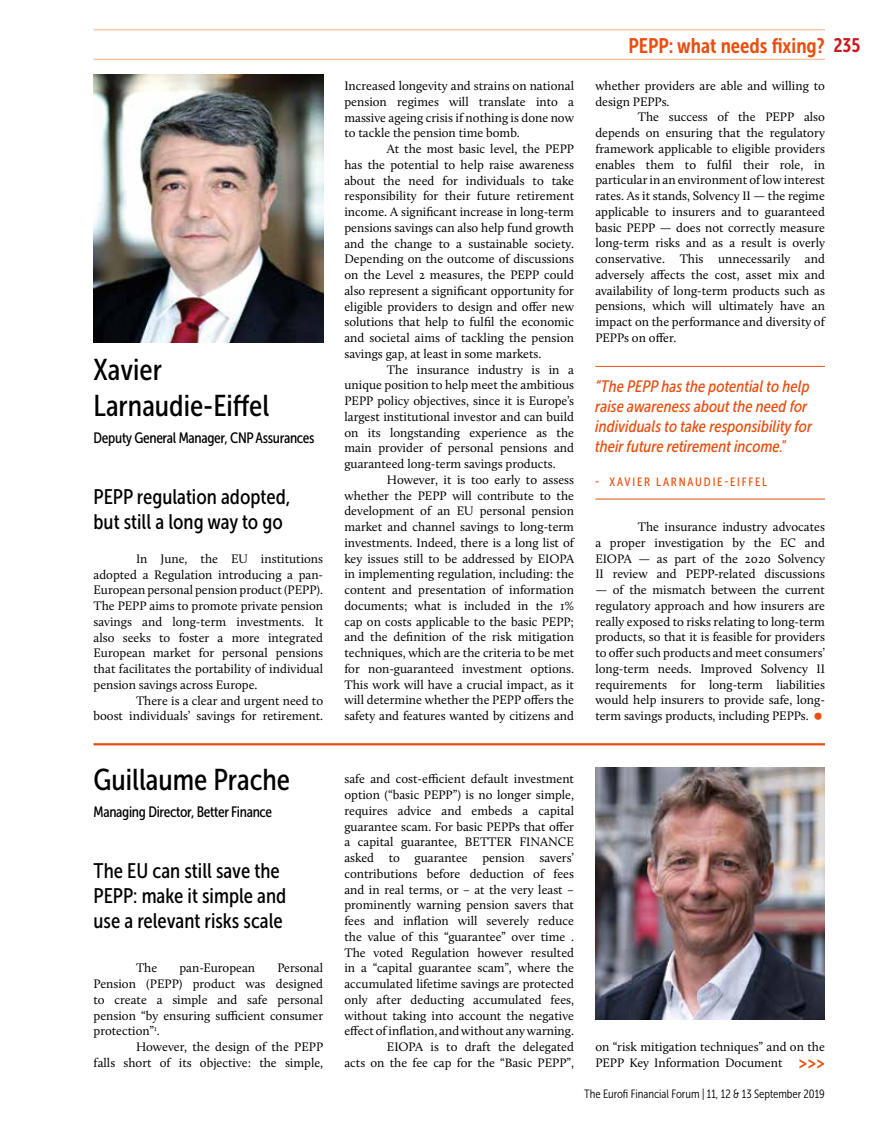
<style>
.page{position:relative;width:893px;height:1127px;background:#fff}
.page>*{position:absolute;margin:0;border:0;box-sizing:border-box;transform-origin:0 0}
.t1{font:30px/36px "Museo Sans Cond 500";color:#000}
.t2{font:21px/25.2px "Museo Sans Cond 500";color:#000}
.t3{font:21px "Museo Sans Cond 700";color:#e94e0f}
.t4{font:italic 16.5px/19.8px "Museo Sans Cond 500";color:#e94e0f}
.t5{font:15px "Museo Sans Cond 500";letter-spacing:-.02em;color:#000}
.t6{font:12.75px/15.8px "Calluna";color:#000;text-align:justify}
.t7{font:12px "Museo Sans Cond 300";color:#000}
.t8{font:12px "Museo Sans Cond 500";letter-spacing:.15em;color:#e94e0f}
.s1{font-size:19.5px;color:#cd171a}
.s2{font-family:"Museo Sans Cond 700";font-size:18px;color:#e94e0f}
</style>
<div class="page">
<img style="left:94px;top:74px;width:229px;height:268px">
<hr style="left:94px;top:29px;width:731px;height:1px;background:#f7ae83">
<hr style="left:94px;top:59px;width:731px;height:1px;background:#f7ae83">
<hr style="left:595px;top:366px;width:230px;height:1px;background:#e94e0f">
<hr style="left:595px;top:499px;width:230px;height:1px;background:#e94e0f">
<hr style="left:94px;top:743px;width:731px;height:2px;background:#e94e0f">
<img style="left:595px;top:767px;width:230px;height:252px">
<h1 class="t1" style="left:94px;top:352px;width:177px">Xavier<br>Larnaudie-Eiffel</h1>
<p class="t5" style="left:94px;top:430px;width:222px">Deputy General Manager, CNP Assurances</p>
<h2 class="t2" style="left:94px;top:484px;width:198px">PEPP regulation adopted, but still a long way to go</h2>
<p class="t6" style="left:94px;top:550px;width:231px;text-indent:43px">In June, the EU institutions adopted a Regulation introducing a pan-European personal pension product (PEPP).<br>The PEPP aims to promote private pension savings and long-term investments. It also seeks to foster a more integrated European market for personal pensions that facilitates the portability of individual pension savings across Europe.</p>
<p class="t6" style="left:94px;top:692px;width:231px;text-align:right">There is a clear and urgent need to<br>boost individuals’ savings for retirement.</p>
<h1 class="t1" style="left:94px;top:762px;width:198px">Guillaume Prache</h1>
<p class="t5" style="left:94px;top:803px;width:180px">Managing Director, Better Finance</p>
<h2 class="t2" style="left:94px;top:858px;width:194px">The EU can still save the<br>PEPP: make it simple and use a relevant risks scale</h2>
<p class="t6" style="left:136px;top:960px;width:23px">The</p>
<p class="t6" style="left:179px;top:960px;width:77px">pan-European</p>
<p class="t6" style="left:94px;top:960px;width:231px;text-indent:184px">Personal Pension (PEPP) product was designed to create a simple and safe personal pension “by ensuring sufficient consumer protection”<sup>1</sup>.</p>
<p class="t6" style="left:94px;top:1039px;width:231px;text-align:right">However, the design of the PEPP<br>falls short of its objective: the simple,</p>
<p class="t6" style="left:344px;top:78px;width:231px">Increased longevity and strains on national pension regimes will translate into a massive ageing crisis if nothing is done now to tackle the pension time bomb.</p>
<p class="t6" style="left:344px;top:141px;width:231px;text-indent:43px">At the most basic level, the PEPP has the potential to help raise awareness about the need for individuals to take responsibility for their future retirement income. A significant increase in long-term pensions savings can also help fund growth and the change to a sustainable society.<br>Depending on the outcome of discussions on the Level 2 measures, the PEPP could also represent a significant opportunity for eligible providers to design and offer new solutions that help to fulfil the economic and societal aims of tackling the pension savings gap, at least in some markets.</p>
<p class="t6" style="left:344px;top:361px;width:231px;text-indent:43px">The insurance industry is in a unique position to help meet the ambitious PEPP policy objectives, since it is Europe’s largest institutional investor and can build on its longstanding experience as the main provider of personal pensions and guaranteed long-term savings products.</p>
<p class="t6" style="left:344px;top:472px;width:231px;text-indent:43px">However, it is too early to assess whether the PEPP will contribute to the development of an EU personal pension market and channel savings to long-term investments. Indeed, there is a long list of key issues still to be addressed by EIOPA in implementing regulation, including: the content and presentation of information documents; what is included in the 1% cap on costs applicable to the basic PEPP; and the definition of the risk mitigation techniques, which are the criteria to be met for non-guaranteed investment options.<br>This work will have a crucial impact, as it will determine whether the PEPP offers the safety and features wanted by citizens and</p>
<h2 class="t3" style="left:628px;top:34px;width:233px">PEPP: what needs fixing? <span class="s1">235</span></h2>
<p class="t6" style="left:595px;top:78px;width:231px">whether providers are able and willing to design PEPPs.</p>
<p class="t6" style="left:595px;top:109px;width:231px;text-indent:43px">The success of the PEPP also depends on ensuring that the regulatory framework applicable to eligible providers enables them to fulfil their role, in particular in an environment of low interest rates. As it stands, Solvency II — the regime applicable to insurers and to guaranteed basic PEPP — does not correctly measure long-term risks and as a result is overly conservative. This unnecessarily and adversely affects the cost, asset mix and availability of long-term products such as pensions, which will ultimately have an impact on the performance and diversity of PEPPs on offer.</p>
<p class="t4" style="left:595px;top:377px;width:218px">“The PEPP has the potential to help raise awareness about the need for individuals to take responsibility for their future retirement income."</p>
<p class="t8" style="left:595px;top:475px;width:173px">- XAVIER LARNAUDIE-EIFFEL</p>
<p class="t6" style="left:595px;top:519px;width:231px;text-indent:43px">The insurance industry advocates a proper investigation by the EC and EIOPA — as part of the 2020 Solvency II review and PEPP-related discussions</p>
<p class="t6" style="left:595px;top:582px;width:231px">— of the mismatch between the current regulatory approach and how insurers are really exposed to risks relating to long-term products, so that it is feasible for providers to offer such products and meet consumers’ long-term needs. Improved Solvency II requirements for long-term liabilities would help insurers to provide safe, long&shy;term savings products, including PEPPs.</p>
<p class="t6" style="left:344px;top:771px;width:231px;text-align:right">safe and cost-efficient default investment option (“basic PEPP”) is no longer simple, requires advice and embeds a capital guarantee scam. For basic PEPPs that offer a capital guarantee, BETTER FINANCE asked to guarantee pension savers’ contributions before deduction of fees and in real terms, or – at the very least – prominently warning pension savers that fees and inflation will severely reduce the value of this “guarantee” over time .<br>The voted Regulation however resulted in a “capital guarantee scam”, where the accumulated lifetime savings are protected only after deducting accumulated fees, without taking into account the negative effect of inflation, and without any warning.<br>EIOPA is to draft the delegated<br>acts on the fee cap for the “Basic PEPP”,</p>
<p class="t6" style="left:595px;top:1039px;width:231px">on “risk mitigation techniques” and on the<br>PEPP Key Information Document <span class="s2">&gt;&gt;&gt;</span></p>
<p class="t7" style="left:584px;top:1087px;width:242px">The Eurofi Financial Forum | 11, 12 &amp; 13 September 2019</p>
</div>
